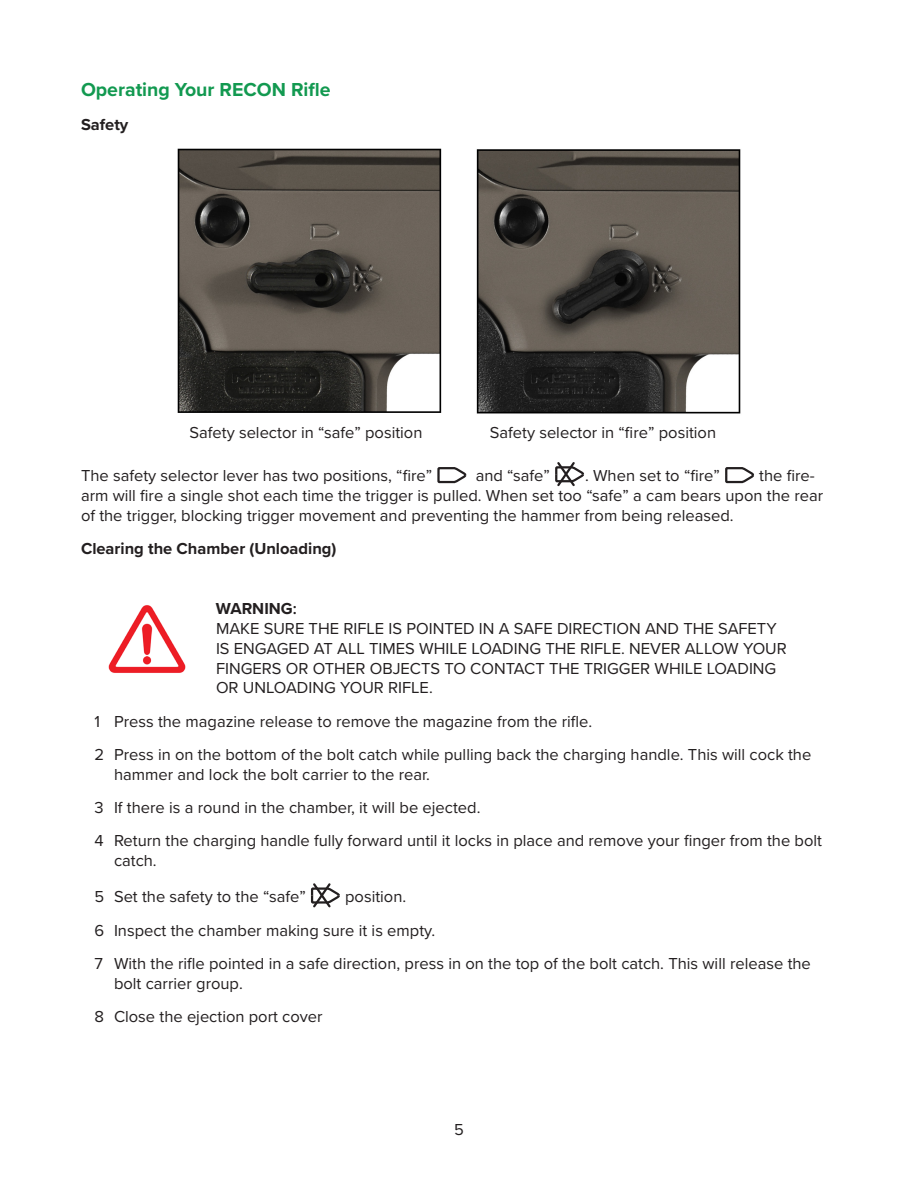
<style>
.page{position:relative;width:918px;height:1188px;background:#fff}
.page>*{position:absolute;margin:0;border:0;box-sizing:border-box;transform-origin:0 0}
.Subhead{font:700 19.5px "Proxima Nova";color:#129950}
.Body_Copy{font:16.5px/19.8px "Proxima Nova";color:#231f20}
.Body_Copy-2{font:700 16.5px "Proxima Nova";color:#231f20}
.s1{font-weight:700}
.s2{font-weight:600}
</style>
<div class="page">
<img style="left:177px;top:148px;width:564px;height:266px">
<svg style="left:437px;top:467px;width:30px;height:17px"></svg>
<svg style="left:555px;top:462px;width:29px;height:25px"></svg>
<svg style="left:725px;top:467px;width:29px;height:17px"></svg>
<img style="left:108px;top:605px;width:78px;height:68px">
<svg style="left:310px;top:883px;width:30px;height:25px"></svg>
<p class="Subhead" style="left:81px;top:75px;width:251px">Operating Your RECON Rifle</p>
<p class="Body_Copy-2" style="left:81px;top:112px;width:49px">Safety</p>
<p class="Body_Copy" style="left:190px;top:422px;width:234px">Safety selector in “safe” position</p>
<p class="Body_Copy" style="left:490px;top:422px;width:228px">Safety selector in “fire” position</p>
<p class="Body_Copy" style="left:81px;top:465px;width:353px">The safety selector lever has two positions, “fire”</p>
<p class="Body_Copy" style="left:476px;top:465px;width:76px">and “safe”</p>
<p class="Body_Copy" style="left:585px;top:465px;width:136px">. When set to “fire”</p>
<p class="Body_Copy" style="left:81px;top:465px;width:744px;text-indent:678px">the fire&shy;arm will fire a single shot each time the trigger is pulled. When set too “safe” a cam bears upon the rear of the trigger, blocking trigger movement and preventing the hammer from being released.</p>
<p class="Body_Copy-2" style="left:81px;top:536px;width:257px">Clearing the Chamber (Unloading)</p>
<p class="Body_Copy" style="left:216px;top:598px;width:572px"><span class="s1">WARNING</span><span class="s2">:<br></span>MAKE SURE THE RIFLE IS POINTED IN A SAFE DIRECTION AND THE SAFETY IS ENGAGED AT ALL TIMES WHILE LOADING THE RIFLE. NEVER ALLOW YOUR FINGERS OR OTHER OBJECTS TO CONTACT THE TRIGGER WHILE LOADING OR UNLOADING YOUR RIFLE.</p>
<p class="Body_Copy" style="left:94px;top:711px;width:499px">1 Press the magazine release to remove the magazine from the rifle.</p>
<p class="Body_Copy" style="left:114px;top:744px;width:699px;text-indent:-20px">2 Press in on the bottom of the bolt catch while pulling back the charging handle. This will cock the hammer and lock the bolt carrier to the rear.</p>
<p class="Body_Copy" style="left:94px;top:797px;width:388px">3 If there is a round in the chamber, it will be ejected.</p>
<p class="Body_Copy" style="left:114px;top:830px;width:710px;text-indent:-20px">4 Return the charging handle fully forward until it locks in place and remove your finger from the bolt catch.</p>
<p class="Body_Copy" style="left:94px;top:886px;width:213px">5 Set the safety to the “safe”</p>
<p class="Body_Copy" style="left:345px;top:886px;width:63px">position.</p>
<p class="Body_Copy" style="left:94px;top:920px;width:342px">6 Inspect the chamber making sure it is empty.</p>
<p class="Body_Copy" style="left:114px;top:953px;width:698px;text-indent:-20px">7 With the rifle pointed in a safe direction, press in on the top of the bolt catch. This will release the bolt carrier group.</p>
<p class="Body_Copy" style="left:94px;top:1006px;width:230px">8 Close the ejection port cover</p>
<p class="Body_Copy" style="left:454px;top:1119px;width:11px">5</p>
</div>
